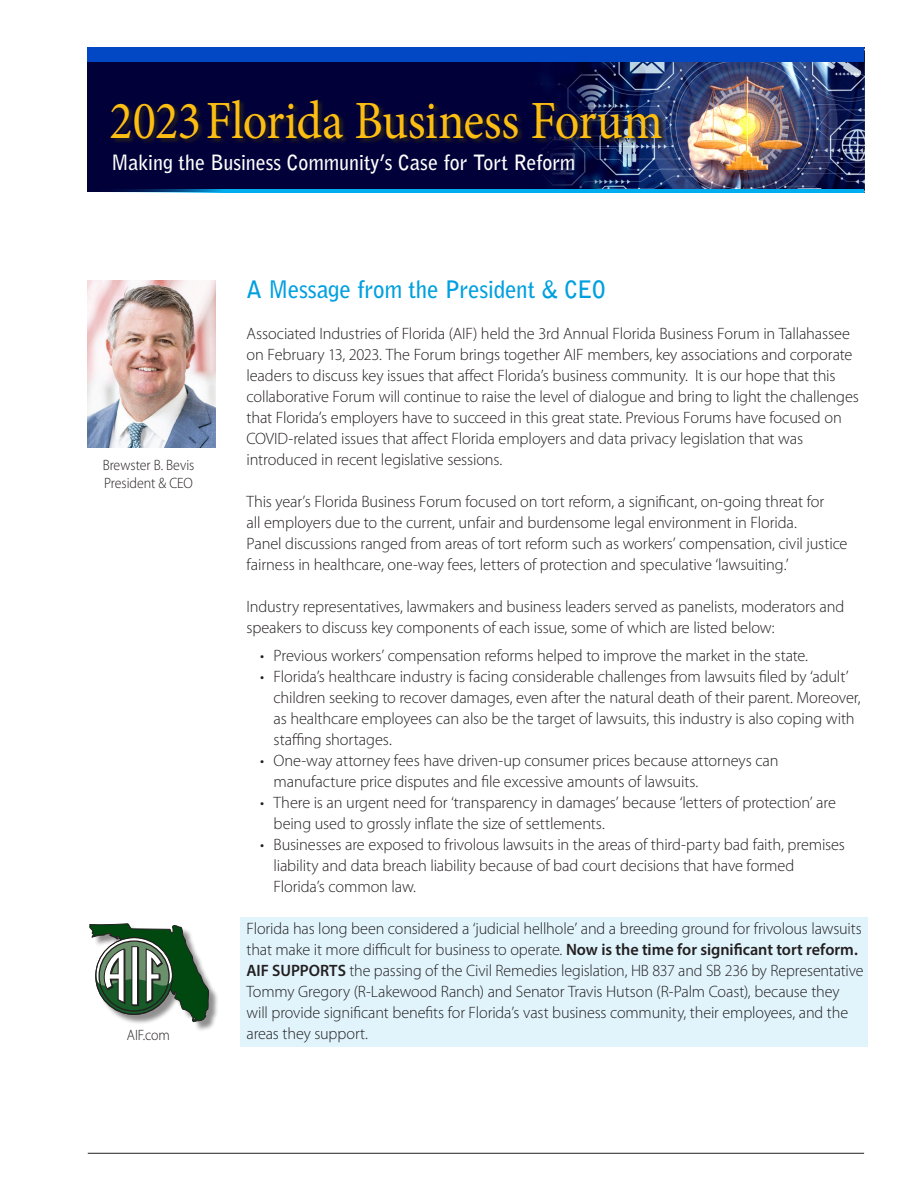
<style>
.page{position:relative;width:918px;height:1188px;background:#fff}
.page>*{position:absolute;margin:0;border:0;box-sizing:border-box;transform-origin:0 0}
.t1{font:53.85px "Minion Pro";letter-spacing:-.005em;color:#fdbe12;scale:.9 1}
.t2{font:700 24px "Bell Gothic Std";letter-spacing:-.015em;color:#00a0df;scale:.96 1}
.t3{font:700 21px "Bell Gothic Std";letter-spacing:-.005em;color:#fff;scale:.95 1}
.t4{font:300 16.5px/21px "Myriad Pro";letter-spacing:-.01em;color:#231f20}
.t5{font:300 15px/18px "Myriad Pro";letter-spacing:-.005em;color:#231f20;scale:.93 1}
.s1{font-weight:600}
</style>
<div class="page">
<div style="left:240px;top:917px;width:627px;height:130px;background:#e1f4fc"></div>
<div style="left:91px;top:925px;width:129px;height:107px;background:#231f20;opacity:.5"></div>
<svg style="left:89px;top:923px;width:120px;height:100px"></svg>
<div style="left:95px;top:937px;width:78px;height:78px;border:1px solid #231f20;border-radius:50%"></div>
<div style="left:98px;top:940px;width:72px;height:72px;border:1px solid #231f20;border-radius:50%"></div>
<hr style="left:88px;top:1153px;width:776px;height:1px;background:#231f20">
<img style="left:88px;top:280px;width:127px;height:167px">
<div style="left:88px;top:47px;width:776px;height:144px;background:#010039"></div>
<img style="left:541px;top:62px;width:323px;height:127px">
<svg style="left:114px;top:99px;width:554px;height:46px"></svg>
<svg style="left:88px;top:189px;width:776px;height:4px;background:#07a1df"></svg>
<div style="left:88px;top:47px;width:776px;height:15px;background:#0248c4"></div>
<p class="t1" style="left:110px;top:84px;width:616px">2023Florida Business Forum</p>
<p class="t3" style="left:111px;top:150px;width:490px">Making the Business Community’s Case for Tort Reform</p>
<p class="t5" style="left:103px;top:456px;width:100px">Brewster B. Bevis<br>President &amp; CEO</p>
<p class="t5" style="left:127px;top:1026px;width:48px">AIF.com</p>
<p class="t2" style="left:247px;top:275px;width:376px">A Message from the President &amp; CEO</p>
<p class="t4" style="left:247px;top:323px;width:614px">Associated Industries of Florida (AIF) held the 3rd Annual Florida Business Forum in Tallahassee on February 13, 2023. The Forum brings together AIF members, key associations and corporate leaders to discuss key issues that affect Florida’s business community. It is our hope that this collaborative Forum will continue to raise the level of dialogue and bring to light the challenges that Florida’s employers have to succeed in this great state. Previous Forums have focused on COVID-related issues that affect Florida employers and data privacy legislation that was introduced in recent legislative sessions.</p>
<p class="t4" style="left:247px;top:491px;width:602px">This year’s Florida Business Forum focused on tort reform, a significant, on-going threat for<br>all employers due to the current, unfair and burdensome legal environment in Florida.<br>Panel discussions ranged from areas of tort reform such as workers’ compensation, civil justice fairness in healthcare, one-way fees, letters of protection and speculative ‘lawsuiting.’</p>
<p class="t4" style="left:247px;top:596px;width:599px">Industry representatives, lawmakers and business leaders served as panelists, moderators and speakers to discuss key components of each issue, some of which are listed below:</p>
<p class="t4" style="left:260px;top:645px;width:549px">• Previous workers’ compensation reforms helped to improve the market in the state.</p>
<p class="t4" style="left:274px;top:666px;width:589px;text-indent:-14px">• Florida’s healthcare industry is facing considerable challenges from lawsuits filed by ‘adult’ children seeking to recover damages, even after the natural death of their parent. Moreover, as healthcare employees can also be the target of lawsuits, this industry is also coping with staffing shortages.</p>
<p class="t4" style="left:274px;top:750px;width:507px;text-indent:-14px">• One-way attorney fees have driven-up consumer prices because attorneys can manufacture price disputes and file excessive amounts of lawsuits.</p>
<p class="t4" style="left:274px;top:792px;width:564px;text-indent:-14px">• There is an urgent need for ‘transparency in damages’ because ‘letters of protection’ are being used to grossly inflate the size of settlements.</p>
<p class="t4" style="left:274px;top:834px;width:573px;text-indent:-14px">• Businesses are exposed to frivolous lawsuits in the areas of third-party bad faith, premises liability and data breach liability because of bad court decisions that have formed<br>Florida’s common law.</p>
<p class="t4" style="left:247px;top:918px;width:619px">Florida has long been considered a ‘judicial hellhole’ and a breeding ground for frivolous lawsuits that make it more difficult for business to operate. <span class="s1">Now is the time for significant tort reform.<br>AIF SUPPORTS</span> the passing of the Civil Remedies legislation, HB 837 and SB 236 by Representative Tommy Gregory (R-Lakewood Ranch) and Senator Travis Hutson (R-Palm Coast), because they will provide significant benefits for Florida’s vast business community, their employees, and the areas they support.</p>
</div>
